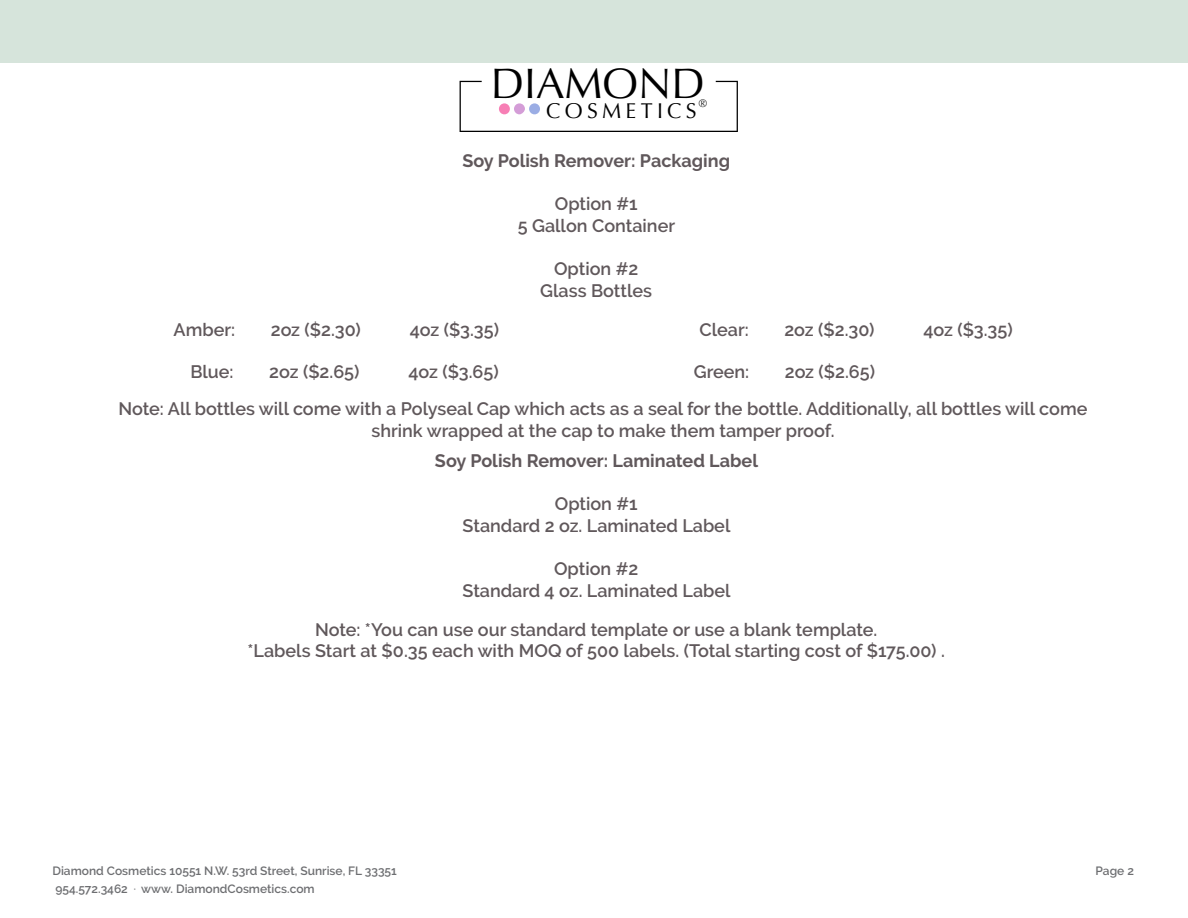
<style>
.page{position:relative;width:1188px;height:918px;background:#fff}
.page>*{position:absolute;margin:0;border:0;box-sizing:border-box;transform-origin:0 0}
.t1{font:42.75px "Optima";color:#000}
.t2{font:21.6px "Optima";letter-spacing:.2em;color:#000}
.t3{font:600 18px/21.6px "Raleway";color:#60585b;text-align:center}
.t4{font:700 18px "Raleway";color:#60585b}
.t5{font:600 12px "Raleway";color:#6d6e71}
.t6{font:10.95px "Optima";color:#000}
.s1{font-family:"Minion Pro";font-weight:400}
</style>
<div class="page">
<div style="left:0;top:0;width:1188px;height:63px;background:#d6e4db"></div>
<svg style="left:460px;top:81px;width:278px;height:51px"></svg>
<div style="left:499px;top:103px;width:11px;height:11px;background:#f77fb5;border-radius:50%"></div>
<div style="left:514px;top:103px;width:11px;height:11px;background:#d49dd7;border-radius:50%"></div>
<div style="left:529px;top:103px;width:11px;height:11px;background:#9bade4;border-radius:50%"></div>
<h1 class="t1" style="left:491px;top:59px;width:216px">DIAMOND</h1>
<p class="t2" style="left:546px;top:98px;width:152px">COSMETICS</p>
<p class="t6" style="left:699px;top:97px;width:10px">®</p>
<p class="t4" style="left:462px;top:150px;width:269px">Soy Polish Remover: Packaging</p>
<p class="t3" style="left:518px;top:193px;width:159px">Option #1<br>5 Gallon Container</p>
<p class="t3" style="left:540px;top:258px;width:113px">Option #2<br>Glass Bottles</p>
<p class="t3" style="left:174px;top:319px;width:63px">Amber:</p>
<p class="t3" style="left:271px;top:319px;width:92px">2oz ($2.30)</p>
<p class="t3" style="left:410px;top:319px;width:91px">4oz ($3.35)</p>
<p class="t3" style="left:190px;top:361px;width:45px">Blue:</p>
<p class="t3" style="left:269px;top:361px;width:92px">2oz ($2.65)</p>
<p class="t3" style="left:408px;top:361px;width:92px">4oz ($3.65)</p>
<p class="t3" style="left:699px;top:319px;width:51px">Clear:</p>
<p class="t3" style="left:784px;top:319px;width:92px">2oz ($2.30)</p>
<p class="t3" style="left:923px;top:319px;width:91px">4oz ($3.35)</p>
<p class="t3" style="left:694px;top:361px;width:57px">Green:</p>
<p class="t3" style="left:118px;top:354px;width:970px;line-height:36.9px;text-align:left;text-indent:666px">2oz ($2.65)<br>Note: All bottles will come with a Polyseal Cap which acts as a seal for the bottle. Additionally, all bottles will come</p>
<p class="t3" style="left:371px;top:420px;width:465px">shrink wrapped at the cap to make them tamper proof.</p>
<p class="t4" style="left:435px;top:450px;width:325px">Soy Polish Remover: Laminated Label</p>
<p class="t3" style="left:463px;top:493px;width:269px">Option #1<br>Standard 2 oz. Laminated Label</p>
<p class="t3" style="left:462px;top:558px;width:270px">Option #2<br>Standard 4 oz. Laminated Label</p>
<p class="t3" style="left:248px;top:619px;width:699px">Note: *You can use our standard template or use a blank template.<br>*Labels Start at $0.35 each with MOQ of 500 labels. (Total starting cost of $175.00) .</p>
<p class="t5" style="left:53px;top:864px;width:346px">Diamond Cosmetics 10551 N.W. 53rd Street, Sunrise, FL 33351</p>
<p class="t5" style="left:1096px;top:864px;width:40px">Page 2</p>
<p class="t5" style="left:55px;top:882px;width:261px">954.572.3462 <span class="s1">.</span> www. DiamondCosmetics.com</p>
</div>
